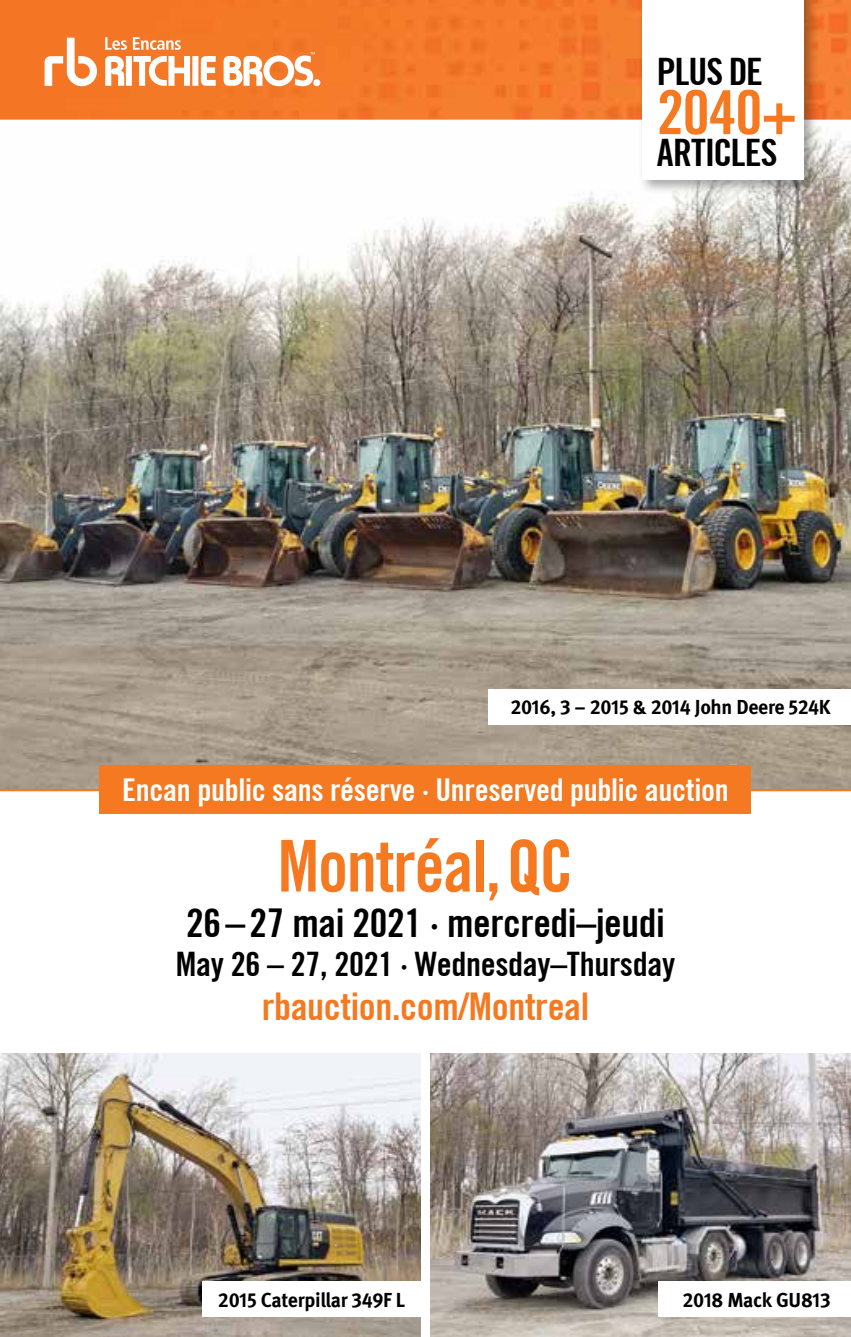
<style>
.page{position:relative;width:851px;height:1337px;background:#fff}
.page>*{position:absolute;margin:0;border:0;box-sizing:border-box;transform-origin:0 0}
.t1{font:700 condensed 71.55px "Trade Gothic No.20";letter-spacing:-.02em;color:#f47920;scale:.95 1}
.t2{font:700 condensed 60.75px "Trade Gothic No.20";color:#f47920}
.t3{font:700 condensed 39.82px "Trade Gothic No.20";letter-spacing:-.01em;color:#000}
.t4{font:700 condensed 38.25px "Trade Gothic No.20";letter-spacing:-.01em;color:#f47920}
.t5{font:700 condensed 37.8px "Trade Gothic No.20";letter-spacing:-.025em;color:#000}
.t6{font:700 condensed 33.75px "Trade Gothic No.20";letter-spacing:-.01em;color:#000}
.t7{font:700 condensed 31.5px "Trade Gothic No.20";letter-spacing:-.01em;color:#fff}
.t8{font:700 20.25px "Meta Pro";letter-spacing:-.015em;color:#000}
</style>
<div class="page">
<svg style="left:0;top:0;width:850px;height:120px;background:#f3792a"></svg>
<svg style="left:45px;top:38px;width:52px;height:48px"></svg>
<svg style="left:105px;top:37px;width:215px;height:49px"></svg>
<img style="left:430px;top:1053px;width:420px;height:283px">
<img style="left:0;top:1053px;width:421px;height:283px">
<img style="left:0;top:126px;width:850px;height:663px">
<div style="left:488px;top:688px;width:362px;height:36px;background:#fff"></div>
<hr style="left:0;top:789px;width:850px;height:2px;background:#f47920">
<div style="left:100px;top:765px;width:651px;height:48px;background:#f47920"></div>
<div style="left:658px;top:1281px;width:192px;height:35px;background:#fff"></div>
<div style="left:202px;top:1281px;width:223px;height:35px;background:#fff"></div>
<div style="left:638px;top:0;width:182px;height:195px;background:#000;opacity:.35"></div>
<div style="left:642px;top:0;width:162px;height:179px;background:#fff"></div>
<h3 class="t5" style="left:657px;top:48px;width:107px">PLUS DE</h3>
<h2 class="t2" style="left:657px;top:76px;width:142px">2040+</h2>
<h3 class="t5" style="left:657px;top:130px;width:122px">ARTICLES</h3>
<p class="t8" style="left:510px;top:691px;width:322px">2016, 3 – 2015 &amp; 2014 John Deere 524K</p>
<h3 class="t7" style="left:122px;top:770px;width:608px">Encan public sans réserve · Unreserved public auction</h3>
<h1 class="t1" style="left:278px;top:822px;width:313px">Montréal,QC</h1>
<h3 class="t3" style="left:186px;top:899px;width:480px">26–27 mai 2021 · mercredi–jeudi</h3>
<h3 class="t6" style="left:176px;top:943px;width:501px">May 26 – 27, 2021 · Wednesday–Thursday</h3>
<h3 class="t4" style="left:262px;top:982px;width:329px">rbauction.com/Montreal</h3>
<p class="t8" style="left:218px;top:1283px;width:189px">2015 Caterpillar 349F L</p>
<p class="t8" style="left:682px;top:1283px;width:150px">2018 Mack GU813</p>
</div>
